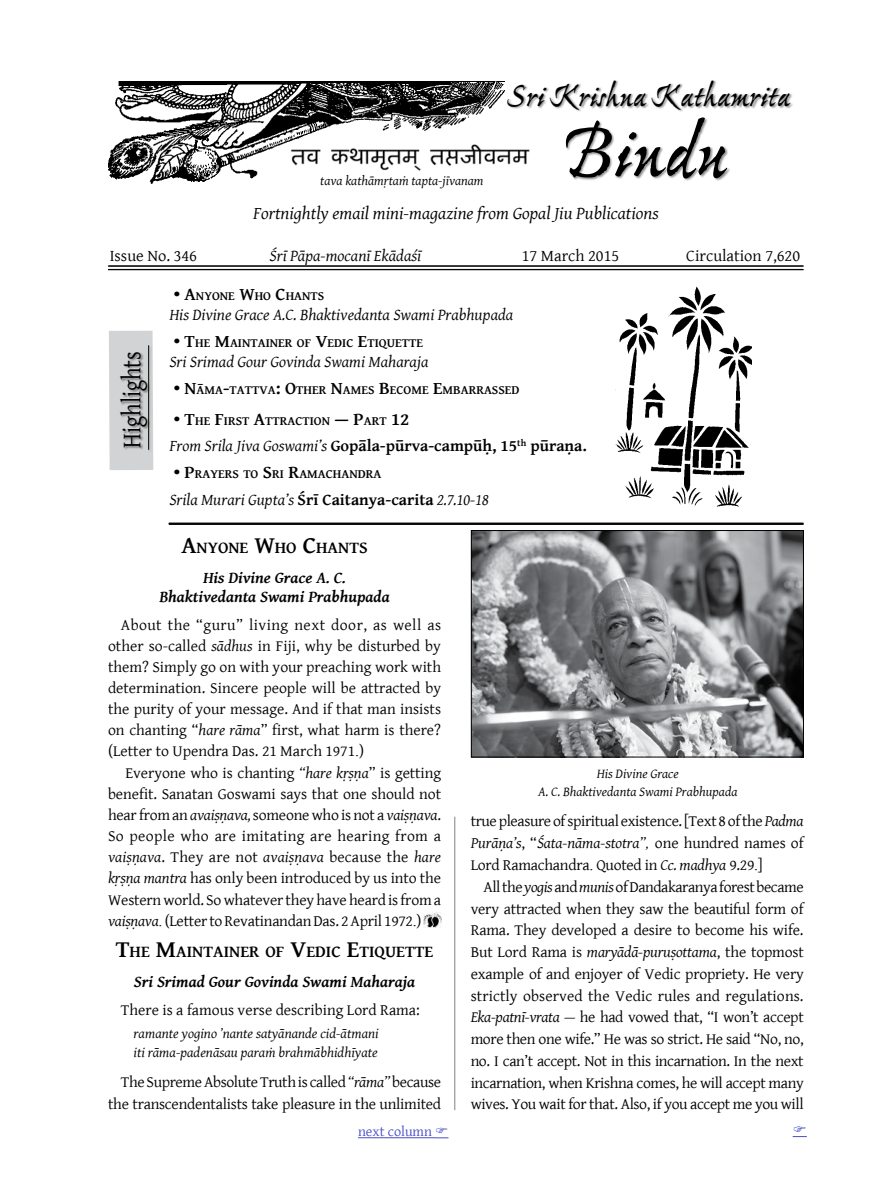
<style>
.page{position:relative;width:885px;height:1191px;background:#fff}
.page>*{position:absolute;margin:0;border:0;box-sizing:border-box;transform-origin:0 0}
.t1{font:700 81px "Ex Ponto Pro";letter-spacing:-.01em;color:#000}
.t2{font:700 33.9px "Ex Ponto Pro";letter-spacing:-.01em;color:#000}
.t3{font:27px "Gentium Basic";color:#000;scale:.84 1}
.t4{font:italic 18px "Gentium Basic";color:#000}
.t5{font:700 16.8px "Gentium Basic";color:#000}
.t6{font:italic 16.5px "Gentium Basic";color:#000}
.t7{font:italic 700 16.5px/19.4px "Gentium Basic";color:#000;text-align:center}
.t8{font:700 16.5px "Gentium Basic";color:#000}
.t9{font:16.5px "Gentium Basic";color:#000}
.t10{font:15.75px/21.1px "Gentium Basic";letter-spacing:-.015em;color:#000;text-align:justify}
.t11{font:italic 14.25px/19.2px "Gentium Basic";color:#000}
.t12{font:14.25px "Gentium Basic";color:#494cc9}
.t13{font:italic 13.5px/18px "Gentium Basic";color:#000;text-align:center}
.t14{font:700 12.6px "Gentium Basic";color:#000}
.s1{font-style:inherit}
.s2{font-family:"Times New Roman";font-size:18px}
.s3{font-size:18px}
.s4{font-weight:400;font-style:italic}
.s5{font-weight:700;font-style:normal}
.s6{font-size:24px}
.s7{font-style:italic}
.s8{font-family:"Times New Roman"}
.s9{font-family:"Times New Roman";font-style:italic}
</style>
<div class="page">
<img style="left:108px;top:81px;width:396px;height:102px">
<div style="left:507px;top:80px;width:286px;height:32px;background:#000;opacity:.45"></div>
<div style="left:565px;top:117px;width:165px;height:64px;background:#000;opacity:.45"></div>
<img style="left:288px;top:143px;width:242px;height:29px">
<hr style="left:454px;top:816px;width:1px;height:294px;background:#808285">
<div style="left:109px;top:331px;width:44px;height:139px;background:#d1d3d4"></div>
<hr style="left:148px;top:345px;width:4px;height:108px;background:#cccecf">
<hr style="left:148px;top:345px;width:1px;height:105px;background:#000">
<div style="left:120px;top:351px;width:30px;height:99px;background:#000;opacity:.45"></div>
<hr style="left:108px;top:266px;width:695px;height:1px;background:#000">
<hr style="left:108px;top:269px;width:695px;height:1px;background:#000">
<hr style="left:169px;top:524px;width:634px;height:1px;background:#000">
<hr style="left:169px;top:523px;width:634px;height:1px;background:#000">
<img style="left:615px;top:286px;width:136px;height:221px">
<hr style="left:358px;top:1137px;width:77px;height:1px;background:#494cc9">
<img style="left:423px;top:912px;width:18px;height:15px">
<img style="left:473px;top:532px;width:328px;height:223px">
<div style="left:471px;top:530px;width:332px;height:227px;border:1px solid #000"></div>
<svg style="left:435px;top:1137px;width:13px;height:1px"></svg>
<svg style="left:792px;top:1136px;width:14px;height:1px"></svg>
<p class="t13" style="left:320px;top:171px;width:165px">tava kathāmṛtaṁ tapta-jīvanam</p>
<h2 class="t2" style="left:507px;top:74px;width:284px">Sri Krishna Kathamrita</h2>
<h1 class="t1" style="left:561px;top:102px;width:167px">Bindu</h1>
<p class="t4" style="left:253px;top:199px;width:407px">Fortnightly email mini-magazine from Gopal Jiu Publications</p>
<p class="t9" style="left:110px;top:243px;width:89px">Issue No. 346</p>
<p class="t6" style="left:269px;top:243px;width:153px">Śrī Pāpa-mocanī Ekādaśī</p>
<p class="t9" style="left:521px;top:243px;width:99px">17 March 2015</p>
<p class="t9" style="left:686px;top:243px;width:115px">Circulation <span class="s1">7,620</span></p>
<h3 class="t3" style="left:112px;top:448px;width:117px;rotate:-90deg">Highlights</h3>
<p class="t14" style="left:174px;top:286px;width:152px"><span class="s2">•</span> <span class="s3">A</span>NYONE <span class="s3">W</span>HO <span class="s3">C</span>HANTS</p>
<p class="t6" style="left:169px;top:303px;width:345px">His Divine Grace A.C. Bhaktivedanta Swami Prabhupada</p>
<p class="t14" style="left:174px;top:333px;width:250px"><span class="s2">•</span> <span class="s3">T</span>HE <span class="s3">M</span>AINTAINER OF <span class="s3">V</span>EDIC <span class="s3">E</span>TIQUETTE</p>
<p class="t6" style="left:169px;top:349px;width:261px">Sri Srimad Gour Govinda Swami Maharaja</p>
<p class="t14" style="left:174px;top:380px;width:347px"><span class="s2">•</span> <span class="s3">N</span>ĀMA<span class="s3">-</span>TATTVA<span class="s3">: O</span>THER <span class="s3">N</span>AMES <span class="s3">B</span>ECOME <span class="s3">E</span>MBARRASSED</p>
<p class="t14" style="left:174px;top:411px;width:237px"><span class="s2">•</span> <span class="s3">T</span>HE <span class="s3">F</span>IRST <span class="s3">A</span>TTRACTION <span class="s3">— P</span>ART <span class="s3">12</span></p>
<p class="t8" style="left:169px;top:433px;width:419px"><span class="s4">From Srila Jiva Goswami’s</span> Gopāla-pūrva-campūḥ, 15<sup>th</sup> pūraṇa.</p>
<p class="t14" style="left:174px;top:464px;width:135px"><span class="s2">•</span> <span class="s3">P</span>RAYERS TO <span class="s3">S</span>RI <span class="s3">R</span>AMAC</p>
<p class="t14" style="left:333px;top:464px;width:50px">HANDRA</p>
<p class="t6" style="left:169px;top:487px;width:321px">Srila Murari Gupta’s <span class="s5">Śrī Caitanya-carita</span> 2.7.10-18</p>
<p class="t5" style="left:181px;top:534px;width:188px"><span class="s6">A</span>NYONE <span class="s6">W</span>HO <span class="s6">C</span>HANTS</p>
<p class="t7" style="left:159px;top:567px;width:232px">His Divine Grace A. C.<br>Bhaktivedanta Swami Prabhupada</p>
<p class="t10" style="left:108px;top:613px;width:334px;text-indent:13px">About the “guru” living next door, as well as other so-called <span class="s7">sādhus</span> in Fiji, why be disturbed by them? Simply go on with your preaching work with determination. Sincere people will be attracted by the purity of your message. And if that man insists on chanting “<span class="s7">hare rāma</span>” first, what harm is there? (Letter to Upendra Das. 21 March 1971<span class="s8">.</span>)</p>
<p class="t10" style="left:108px;top:761px;width:334px;text-indent:17px">Everyone who is chanting <span class="s7">“hare kṛṣṇa</span>” is getting benefit. Sanatan Goswami says that one should not hear from an <span class="s7">avaiṣṇava,</span> someone who is not a <span class="s7">vaiṣṇava</span>.<br>So people who are imitating are hearing from a <span class="s7">vaiṣṇava</span>. They are not <span class="s7">avaiṣṇava</span> because the <span class="s7">hare kṛṣṇa mantra</span> has only been introduced by us into the Western world. So whatever they have heard is from a <span class="s7">vaiṣṇava</span><span class="s8">.</span> (Letter to Revatinandan Das. 2 April 1972<span class="s8">.</span>)</p>
<p class="t5" style="left:116px;top:939px;width:319px"><span class="s6">T</span>HE <span class="s6">M</span>AINTAINER OF <span class="s6">V</span>EDIC <span class="s6">E</span>TIQUETTE</p>
<p class="t7" style="left:134px;top:971px;width:283px">Sri Srimad Gour Govinda Swami Maharaja</p>
<p class="t10" style="left:121px;top:998px;width:300px">There is a famous verse describing Lord Rama:</p>
<p class="t11" style="left:134px;top:1023px;width:246px">ramante yogino ’nante satyānande cid-ātmani iti rāma-padenāsau paraṁ brahmābhidhīyate</p>
<p class="t10" style="left:108px;top:1070px;width:334px;line-height:21.8px;text-align:right">The Supreme Absolute Truth is called <span class="s7">“rāma”</span> because the transcendentalists take pleasure in the unlimited</p>
<p class="t12" style="left:358px;top:1120px;width:75px">next column</p>
<p class="t13" style="left:538px;top:764px;width:201px">His Divine Grace<br>A. C. Bhaktivedanta Swami Prabhupada</p>
<p class="t10" style="left:470px;top:810px;width:334px;line-height:21.8px">true pleasure of spiritual existence. [Text 8 of the <span class="s7">Padma Purāṇa’s</span>, “<span class="s7">Śata-nāma-stotra”</span><span class="s9">,</span> one hundred names of Lord Ramachandra<span class="s8">.</span> Quoted in <span class="s7">Cc. madhya</span> 9.29<span class="s8">.</span>]</p>
<p class="t10" style="left:470px;top:875px;width:334px;line-height:21.8px;text-indent:13px">All the <span class="s7">yogis</span> and <span class="s7">munis</span> of Dandakaranya forest became very attracted when they saw the beautiful form of Rama. They developed a desire to become his wife.<br>But Lord Rama is <span class="s7">maryādā-puruṣottama</span>, the topmost example of and enjoyer of Vedic propriety. He very strictly observed the Vedic rules and regulations.<br><span class="s7">Eka-patnī-vrata —</span> he had vowed that, “I won’t accept more then one wife.” He was so strict. He said “No, no, no. I can’t accept. Not in this incarnation. In the next incarnation, when Krishna comes, he will accept many wives. You wait for that. Also, if you accept me you will</p>
</div>
